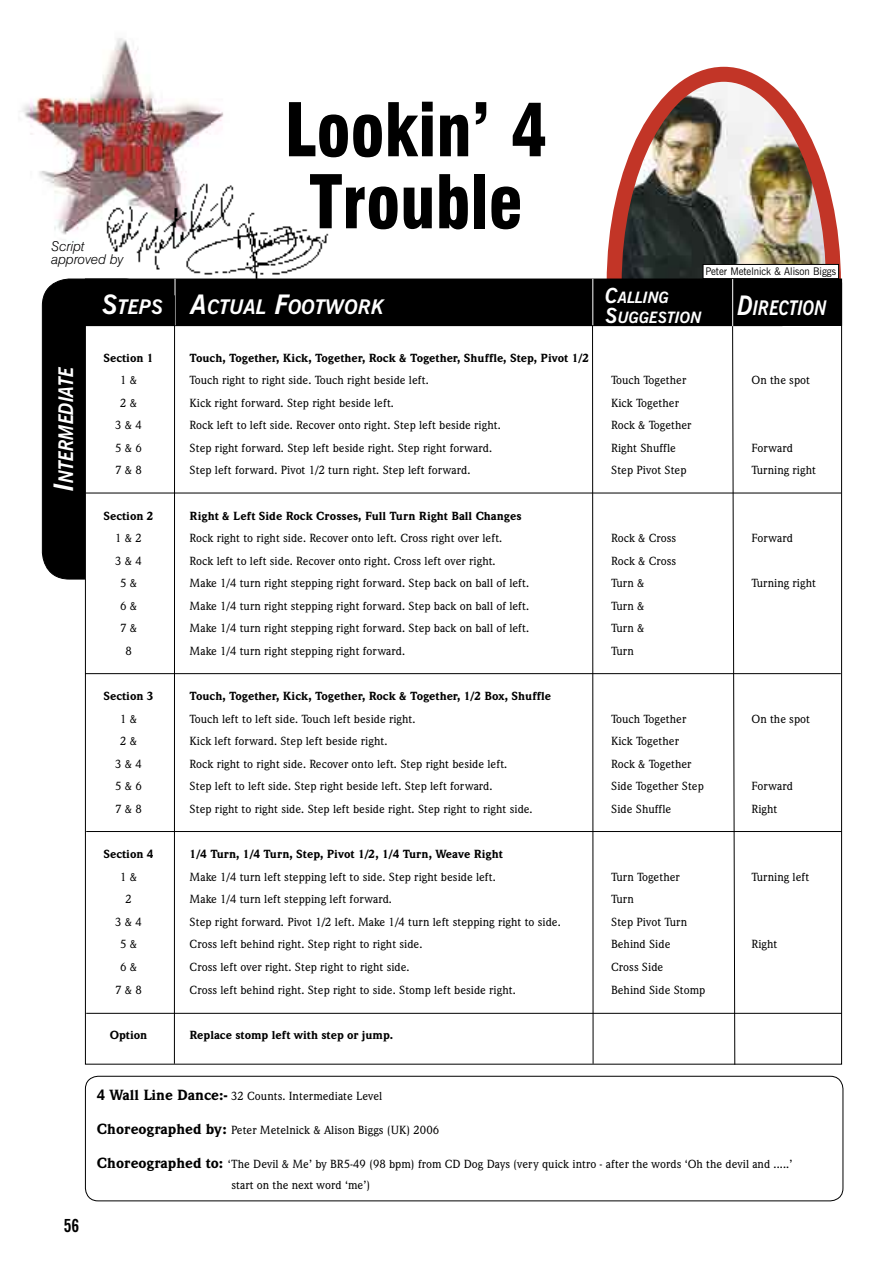
<style>
.page{position:relative;width:893px;height:1263px;background:#fff}
.page>*{position:absolute;margin:0;border:0;box-sizing:border-box;transform-origin:0 0}
.t1{font:900 condensed 72px/72px "Swiss 721 BT";color:#000;text-align:center;scale:.95 1}
.t2{font:italic 700 20.25px "News Gothic BT";color:#fff}
.t3{font:italic 700 20.25px "News Gothic BT";color:#fff;scale:.9 1}
.t4{font:italic 700 20.25px "News Gothic BT";color:#fff;scale:.85 1}
.t5{font:700 condensed 18px "News Gothic BT";color:#000}
.t6{font:italic 700 15.75px/19.5px "News Gothic BT";color:#fff}
.t7{font:italic 300 13.5px/13.5px "Swiss 721 BT";color:#000}
.t8{font:500 12px/20.7px "Weidemann IT Cby BT";color:#000}
.t9{font:900 12px "Weidemann IT Cby BT";color:#000}
.t10{font:10.5px "News Gothic BT";color:#000;scale:.95 1}
.s1{font-size:27px}
.s2{font-size:21px}
.s3{font-weight:900;font-size:15px}
</style>
<div class="page">
<div style="left:42px;top:278px;width:110px;height:301px;background:#000"></div>
<img style="left:621px;top:76px;width:212px;height:203px">
<div style="left:607px;top:67px;width:234px;height:434px;border:15px solid #c23527;border-radius:50%"></div>
<div style="left:85px;top:283px;width:757px;height:781px;background:#fff"></div>
<img style="left:22px;top:38px;width:202px;height:197px">
<div style="left:85px;top:279px;width:757px;height:46px;background:#000"></div>
<div style="left:85px;top:279px;width:757px;height:47px;border:1px solid #000"></div>
<hr style="left:175px;top:279px;width:1px;height:46px;background:#fff">
<hr style="left:592px;top:279px;width:1px;height:46px;background:#fff">
<svg style="left:85px;top:1075px;width:759px;height:126px"></svg>
<hr style="left:174px;top:295px;width:1px;height:769px;background:#000">
<svg style="left:592px;top:325px;width:2px;height:739px"></svg>
<svg style="left:732px;top:295px;width:3px;height:770px"></svg>
<hr style="left:732px;top:279px;width:1px;height:47px;background:#fff">
<hr style="left:85px;top:493px;width:756px;height:1px;background:#000">
<hr style="left:85px;top:673px;width:756px;height:1px;background:#000">
<div style="left:703px;top:264px;width:136px;height:15px;background:#fff"></div>
<div style="left:703px;top:264px;width:136px;height:15px;border:1px solid #000"></div>
<hr style="left:86px;top:831px;width:756px;height:1px;background:#000">
<hr style="left:86px;top:1013px;width:756px;height:1px;background:#000">
<img style="left:186px;top:212px;width:145px;height:69px">
<img style="left:104px;top:181px;width:131px;height:89px">
<p class="t7" style="left:52px;top:239px;width:74px">Script approved by</p>
<h1 class="t1" style="left:285px;top:94px;width:278px">Lookin’ 4<br>Trouble</h1>
<p class="t10" style="left:706px;top:265px;width:139px">Peter Metelnick &amp; Alison Biggs</p>
<h2 class="t3" style="left:54px;top:491px;width:139px;rotate:-90deg"><span class="s1">I</span>NTERMEDIATE</h2>
<h3 class="t6" style="left:605px;top:288px;width:98px"><span class="s2">C</span>ALLING<br><span class="s2">S</span>UGGESTION</h3>
<h2 class="t2" style="left:102px;top:294px;width:283px"><span class="s1">S</span>TEPS <span class="s1">A</span>CTUAL <span class="s1">F</span>OOTWORK</h2>
<h2 class="t4" style="left:737px;top:296px;width:107px"><span class="s1">D</span>IRECTION</h2>
<p class="t9" style="left:103px;top:350px;width:52px">Section 1</p>
<p class="t9" style="left:190px;top:350px;width:401px">Touch, Together, Kick, Together, Rock &amp; Together, Shuffle, Step, Pivot 1/2</p>
<p class="t8" style="left:120px;top:369px;width:18px">1 &amp;</p>
<p class="t8" style="left:190px;top:369px;width:241px">Touch right to right side. Touch right beside left.</p>
<p class="t8" style="left:611px;top:369px;width:77px">Touch Together</p>
<p class="t8" style="left:751px;top:369px;width:60px">On the spot</p>
<p class="t8" style="left:120px;top:392px;width:18px">2 &amp;</p>
<p class="t8" style="left:190px;top:392px;width:206px">Kick right forward. Step right beside left.</p>
<p class="t8" style="left:611px;top:392px;width:69px">Kick Together</p>
<p class="t8" style="left:115px;top:415px;width:28px">3 &amp; 4</p>
<p class="t8" style="left:190px;top:415px;width:313px">Rock left to left side. Recover onto right. Step left beside right.</p>
<p class="t8" style="left:611px;top:415px;width:82px">Rock &amp; Together</p>
<p class="t8" style="left:115px;top:437px;width:28px">5 &amp; 6</p>
<p class="t8" style="left:190px;top:437px;width:304px">Step right forward. Step left beside right. Step right forward.</p>
<p class="t8" style="left:611px;top:437px;width:66px">Right Shuffle</p>
<p class="t8" style="left:751px;top:437px;width:43px">Forward</p>
<p class="t8" style="left:115px;top:460px;width:28px">7 &amp; 8</p>
<p class="t8" style="left:190px;top:460px;width:282px">Step left forward. Pivot 1/2 turn right. Step left forward.</p>
<p class="t8" style="left:611px;top:460px;width:77px">Step Pivot Step</p>
<p class="t8" style="left:751px;top:460px;width:66px">Turning right</p>
<p class="t9" style="left:103px;top:508px;width:52px">Section 2</p>
<p class="t9" style="left:190px;top:508px;width:333px">Right &amp; Left Side Rock Crosses, Full Turn Right Ball Changes</p>
<p class="t8" style="left:115px;top:527px;width:28px">1 &amp; 2</p>
<p class="t8" style="left:190px;top:527px;width:314px">Rock right to right side. Recover onto left. Cross right over left.</p>
<p class="t8" style="left:611px;top:527px;width:67px">Rock &amp; Cross</p>
<p class="t8" style="left:751px;top:527px;width:43px">Forward</p>
<p class="t8" style="left:115px;top:550px;width:28px">3 &amp; 4</p>
<p class="t8" style="left:190px;top:550px;width:308px">Rock left to left side. Recover onto right. Cross left over right.</p>
<p class="t8" style="left:611px;top:550px;width:67px">Rock &amp; Cross</p>
<p class="t8" style="left:120px;top:573px;width:18px">5 &amp;</p>
<p class="t8" style="left:190px;top:573px;width:341px">Make 1/4 turn right stepping right forward. Step back on ball of left.</p>
<p class="t8" style="left:611px;top:573px;width:35px">Turn &amp;</p>
<p class="t8" style="left:751px;top:573px;width:66px">Turning right</p>
<p class="t8" style="left:120px;top:595px;width:18px">6 &amp;</p>
<p class="t8" style="left:190px;top:595px;width:341px">Make 1/4 turn right stepping right forward. Step back on ball of left.</p>
<p class="t8" style="left:611px;top:595px;width:35px">Turn &amp;</p>
<p class="t8" style="left:120px;top:618px;width:18px">7 &amp;</p>
<p class="t8" style="left:190px;top:618px;width:341px">Make 1/4 turn right stepping right forward. Step back on ball of left.</p>
<p class="t8" style="left:611px;top:618px;width:35px">Turn &amp;</p>
<p class="t8" style="left:125px;top:640px;width:8px">8</p>
<p class="t8" style="left:190px;top:640px;width:217px">Make 1/4 turn right stepping right forward.</p>
<p class="t8" style="left:611px;top:640px;width:24px">Turn</p>
<p class="t9" style="left:103px;top:688px;width:52px">Section 3</p>
<p class="t9" style="left:190px;top:688px;width:363px">Touch, Together, Kick, Together, Rock &amp; Together, 1/2 Box, Shuffle</p>
<p class="t8" style="left:120px;top:708px;width:18px">1 &amp;</p>
<p class="t8" style="left:190px;top:708px;width:228px">Touch left to left side. Touch left beside right.</p>
<p class="t8" style="left:611px;top:708px;width:77px">Touch Together</p>
<p class="t8" style="left:751px;top:708px;width:60px">On the spot</p>
<p class="t8" style="left:120px;top:731px;width:18px">2 &amp;</p>
<p class="t8" style="left:190px;top:731px;width:199px">Kick left forward. Step left beside right.</p>
<p class="t8" style="left:611px;top:731px;width:69px">Kick Together</p>
<p class="t8" style="left:115px;top:753px;width:28px">3 &amp; 4</p>
<p class="t8" style="left:190px;top:753px;width:319px">Rock right to right side. Recover onto left. Step right beside left.</p>
<p class="t8" style="left:611px;top:753px;width:82px">Rock &amp; Together</p>
<p class="t8" style="left:115px;top:776px;width:28px">5 &amp; 6</p>
<p class="t8" style="left:190px;top:776px;width:305px">Step left to left side. Step right beside left. Step left forward.</p>
<p class="t8" style="left:611px;top:776px;width:94px">Side Together Step</p>
<p class="t8" style="left:751px;top:776px;width:43px">Forward</p>
<p class="t8" style="left:115px;top:798px;width:28px">7 &amp; 8</p>
<p class="t8" style="left:190px;top:798px;width:345px">Step right to right side. Step left beside right. Step right to right side.</p>
<p class="t8" style="left:611px;top:798px;width:62px">Side Shuffle</p>
<p class="t8" style="left:751px;top:798px;width:27px">Right</p>
<p class="t9" style="left:103px;top:846px;width:52px">Section 4</p>
<p class="t9" style="left:190px;top:846px;width:315px">1/4 Turn, 1/4 Turn, Step, Pivot 1/2, 1/4 Turn, Weave Right</p>
<p class="t8" style="left:120px;top:866px;width:18px">1 &amp;</p>
<p class="t8" style="left:190px;top:866px;width:308px">Make 1/4 turn left stepping left to side. Step right beside left.</p>
<p class="t8" style="left:611px;top:866px;width:70px">Turn Together</p>
<p class="t8" style="left:751px;top:866px;width:59px">Turning left</p>
<p class="t8" style="left:125px;top:888px;width:8px">2</p>
<p class="t8" style="left:190px;top:888px;width:204px">Make 1/4 turn left stepping left forward.</p>
<p class="t8" style="left:611px;top:888px;width:24px">Turn</p>
<p class="t8" style="left:115px;top:911px;width:28px">3 &amp; 4</p>
<p class="t8" style="left:190px;top:911px;width:373px">Step right forward. Pivot 1/2 left. Make 1/4 turn left stepping right to side.</p>
<p class="t8" style="left:611px;top:911px;width:77px">Step Pivot Turn</p>
<p class="t8" style="left:120px;top:934px;width:18px">5 &amp;</p>
<p class="t8" style="left:190px;top:934px;width:234px">Cross left behind right. Step right to right side.</p>
<p class="t8" style="left:611px;top:934px;width:61px">Behind Side</p>
<p class="t8" style="left:751px;top:934px;width:27px">Right</p>
<p class="t8" style="left:120px;top:956px;width:18px">6 &amp;</p>
<p class="t8" style="left:190px;top:956px;width:222px">Cross left over right. Step right to right side.</p>
<p class="t8" style="left:611px;top:956px;width:54px">Cross Side</p>
<p class="t8" style="left:115px;top:979px;width:28px">7 &amp; 8</p>
<p class="t8" style="left:190px;top:979px;width:328px">Cross left behind right. Step right to side. Stomp left beside right.</p>
<p class="t8" style="left:611px;top:979px;width:96px">Behind Side Stomp</p>
<p class="t9" style="left:110px;top:1027px;width:39px">Option</p>
<p class="t9" style="left:190px;top:1027px;width:205px">Replace stomp left with step or jump.</p>
<h3 class="t5" style="left:64px;top:1215px;width:17px">56</h3>
<p class="t8" style="left:97px;top:1085px;width:287px"><span class="s3">4 Wall Line Dance:-</span> 32 Counts. Intermediate Level</p>
<p class="t8" style="left:97px;top:1119px;width:344px"><span class="s3">Choreographed by:</span> Peter Metelnick &amp; Alison Biggs (UK) 2006</p>
<p class="t8" style="left:232px;top:1153px;width:562px;text-indent:-135px"><span class="s3">Choreographed to:</span> ‘The Devil &amp; Me’ by BR5-49 (98 bpm) from CD Dog Days (very quick intro - after the words ‘Oh the devil and .....’ start on the next word ‘me’)</p>
</div>
